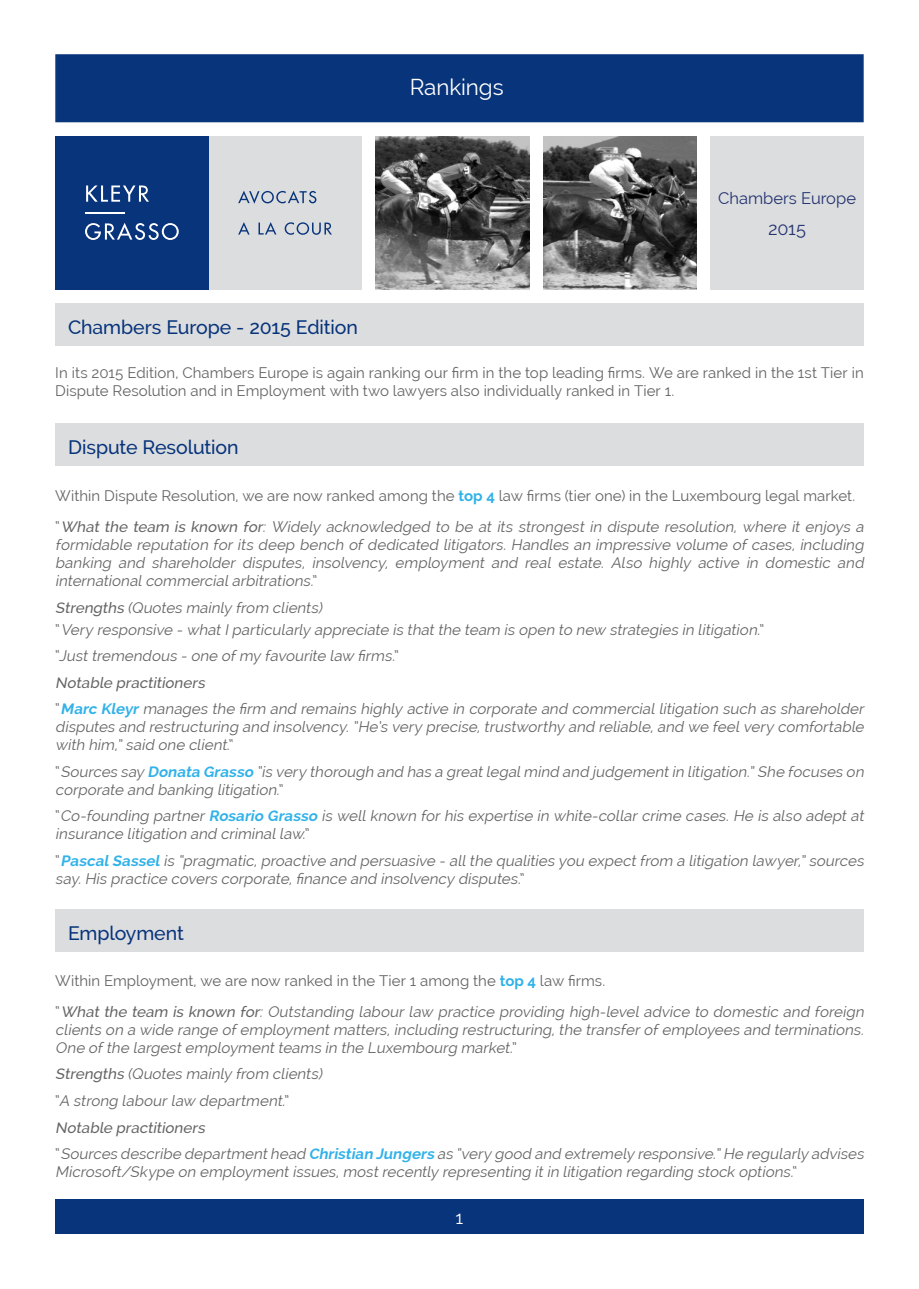
<style>
.page{position:relative;width:919px;height:1289px;background:#fff}
.page>*{position:absolute;margin:0;border:0;box-sizing:border-box;transform-origin:0 0}
.t1{font:22.5px "Raleway";letter-spacing:-.005em;color:#fff}
.t2{font:500 19.5px "Raleway";letter-spacing:-.005em;color:#08347b}
.t3{font:18px "Raleway";color:#253470}
.t4{font:18px "Raleway";color:#fff}
.t5{font:16.5px "Raleway";color:#253470}
.t6{font:italic 15px/18px "Raleway";color:#646464}
.t7{font:15px/18px "Raleway";letter-spacing:.005em;color:#646464}
.t8{font:italic 500 15px "Raleway";color:#646464}
.s1{font-weight:700;color:#31b2e9}
.s2{font-style:normal}
.s3{font-weight:500}
</style>
<div class="page">
<div style="left:55px;top:1199px;width:808px;height:34px;background:#08347b"></div>
<div style="left:710px;top:136px;width:153px;height:153px;background:#dcdddf"></div>
<div style="left:208px;top:136px;width:153px;height:153px;background:#dcdddf"></div>
<svg style="left:238px;top:191px;width:78px;height:13px"></svg>
<svg style="left:238px;top:222px;width:11px;height:12px"></svg>
<svg style="left:258px;top:222px;width:18px;height:12px"></svg>
<svg style="left:284px;top:222px;width:48px;height:13px"></svg>
<div style="left:55px;top:136px;width:153px;height:153px;background:#08347b"></div>
<hr style="left:86px;top:212px;width:39px;height:1px;background:#fff">
<svg style="left:86px;top:185px;width:63px;height:17px"></svg>
<svg style="left:85px;top:223px;width:94px;height:17px"></svg>
<img style="left:376px;top:136px;width:153px;height:153px">
<img style="left:543px;top:136px;width:153px;height:153px">
<div style="left:55px;top:909px;width:808px;height:42px;background:#dcdddf"></div>
<div style="left:55px;top:54px;width:808px;height:68px;background:#08347b;border:2px solid #08347b"></div>
<div style="left:55px;top:423px;width:808px;height:43px;background:#dcdddf"></div>
<div style="left:55px;top:303px;width:808px;height:42px;background:#dcdddf"></div>
<p class="t1" style="left:409px;top:74px;width:95px">Rankings</p>
<p class="t2" style="left:68px;top:315px;width:291px">Chambers Europe - 2015 Edition</p>
<p class="t5" style="left:718px;top:189px;width:139px">Chambers Europe</p>
<p class="t3" style="left:768px;top:218px;width:39px">2015</p>
<p class="t7" style="left:55px;top:363px;width:809px">In its 2015 Edition, Chambers Europe is again ranking our firm in the top leading firms. We are ranked in the 1st Tier in<br>Dispute Resolution and in Employment with two lawyers also individually ranked in Tier 1.</p>
<p class="t2" style="left:68px;top:435px;width:172px">Dispute Resolution</p>
<p class="t7" style="left:55px;top:487px;width:801px">Within Dispute Resolution, we are now ranked among the <span class="s1">top 4</span> law firms (tier one) in the Luxembourg legal market.</p>
<p class="t6" style="left:55px;top:517px;width:812px;text-align:justify"><span class="s2">“</span> <span class="s3">What the team is known for</span>: Widely acknowledged to be at its strongest in dispute resolution, where it enjoys a formidable reputation for its deep bench of dedicated litigators. Handles an impressive volume of cases, including banking and shareholder disputes, insolvency, employment and real estate. Also highly active in domestic and internationalcommercialarbitrations.<span class="s2">”</span></p>
<p class="t6" style="left:55px;top:598px;width:271px"><span class="s3">Strengths</span> (Quotes mainly from clients)</p>
<p class="t6" style="left:55px;top:620px;width:710px"><span class="s2">“</span> Very responsive - whatIparticularly appreciate is thatthe team is open to new strategies in litigation.<span class="s2">”</span></p>
<p class="t6" style="left:55px;top:647px;width:345px"><span class="s2">“</span>Justtremendous - one ofmy favourite law firms.<span class="s2">”</span></p>
<p class="t8" style="left:55px;top:674px;width:154px">Notable practitioners</p>
<p class="t6" style="left:55px;top:700px;width:812px;text-align:justify"><span class="s2">“</span> <span class="s1">Marc Kleyr</span> manages the firm and remains highly active in corporate and commercial litigation such as shareholder disputes and restructuring and insolvency.“He’s very precise,trustworthy and reliable,and we feelvery comfortable with him,”said one client<span class="s2">.“</span></p>
<p class="t6" style="left:55px;top:762px;width:812px"><span class="s2">“</span> Sources say <span class="s1">Donata Grasso</span> “is very thorough and has a greatlegalmind and judgementin litigation.”She focuses on corporate and banking litigation<span class="s2">.”</span></p>
<p class="t6" style="left:55px;top:807px;width:812px"><span class="s2">“</span> Co-founding partner <span class="s1">Rosario Grasso</span> is well known for his expertise in white-collar crime cases. He is also adept at insurance litigation and criminallaw<span class="s2">. ”</span></p>
<p class="t6" style="left:55px;top:851px;width:812px"><span class="s2">“</span> <span class="s1">PascalSassel</span>is “pragmatic,proactive and persuasive - allthe qualities you expectfrom a litigation lawyer,”sources say.His practice covers corporate,finance and insolvency disputes.<span class="s2">”</span></p>
<p class="t2" style="left:68px;top:921px;width:117px">Employment</p>
<p class="t7" style="left:55px;top:971px;width:551px">Within Employment, we are now ranked in the Tier 1 among the <span class="s1">top 4</span> law firms.</p>
<p class="t6" style="left:55px;top:1002px;width:812px;text-align:justify"><span class="s2">“</span> <span class="s3">What the team is known for</span>: Outstanding labour law practice providing high-level advice to domestic and foreign clients on a wide range of employment matters, including restructuring, the transfer of employees and terminations.<br>One ofthe largestemploymentteams in the Luxembourg market.<span class="s2">”</span></p>
<p class="t6" style="left:55px;top:1065px;width:271px"><span class="s3">Strengths</span> (Quotes mainly from clients)</p>
<p class="t6" style="left:55px;top:1091px;width:235px"><span class="s2">“</span>A strong labourlaw department.<span class="s2">”</span></p>
<p class="t8" style="left:55px;top:1118px;width:154px">Notable practitioners</p>
<p class="t6" style="left:55px;top:1144px;width:812px"><span class="s2">“</span> Sources describe departmenthead <span class="s1">Christian Jungers</span> as “very good and extremely responsive.”He regularly advises<br>Microsoft/Skype on employmentissues,mostrecently representing itin litigation regarding stock options.<span class="s2">“</span></p>
<p class="t4" style="left:455px;top:1207px;width:9px">1</p>
</div>
